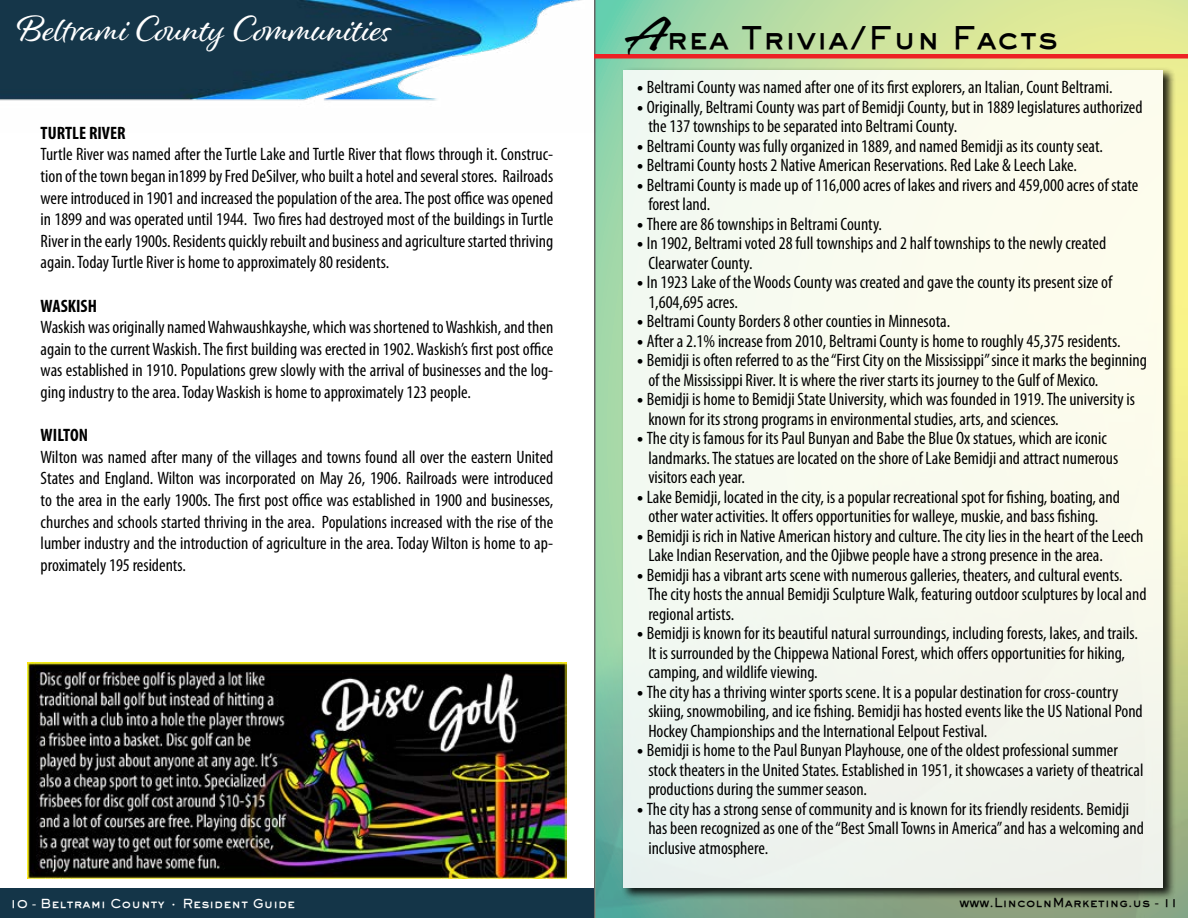
<style>
.page{position:relative;width:1188px;height:918px;background:#fff}
.page>*{position:absolute;margin:0;border:0;box-sizing:border-box;transform-origin:0 0}
.t1{font:37.5px "Alisha";color:#fff}
.t2{font:800 30px "Gothic";color:#000}
.t3{font:condensed 18px/19.5px "Myriad Pro";color:#000}
.t4{font:700 condensed 18px "Myriad Pro";color:#000}
.t5{font:800 12px "Gothic";color:#fff}
.t6{font:800 12px "Gothic";color:#000}
.s1{font-family:"Lambo Hmk";font-weight:700;font-size:45px}
.s2{font-weight:700;font-stretch:normal}
</style>
<div class="page">
<img style="left:596px;top:0;width:592px;height:918px">
<hr style="left:594px;top:54px;width:594px;height:4px;background:#ed2124">
<svg style="left:621px;top:67px;width:554px;height:833px;background:#73815a"></svg>
<div style="left:623px;top:70px;width:540px;height:818px;background:#f6f9ee"></div>
<div style="left:0;top:888px;width:594px;height:30px;background:#143548"></div>
<img style="left:0;top:0;width:597px;height:133px">
<img style="left:27px;top:663px;width:540px;height:216px">
<h1 class="t1" style="left:17px;top:6px;width:376px">Beltrami County Communities</h1>
<p class="t4" style="left:41px;top:122px;width:86px">TURTLE RIVER</p>
<p class="t3" style="left:41px;top:143px;width:514px;line-height:21.6px;text-align:justify">Turtle River was named after the Turtle Lake and Turtle River that flows through it. Construc&shy;tion of the town began in1899 by Fred DeSilver, who built a hotel and several stores. Railroads were introduced in 1901 and increased the population of the area. The post office was opened in 1899 and was operated until 1944. Two fires had destroyed most of the buildings in Turtle River in the early 1900s. Residents quickly rebuilt and business and agriculture started thriving again. Today Turtle River is home to approximately 80 residents.</p>
<p class="t4" style="left:41px;top:294px;width:58px">WASKISH</p>
<p class="t3" style="left:41px;top:316px;width:514px;line-height:21.6px;text-align:justify">Waskish was originally named Wahwaushkayshe, which was shortened to Washkish, and then again to the current Waskish. The first building was erected in 1902. Waskish’s first post office was established in 1910. Populations grew slowly with the arrival of businesses and the log&shy;ging industry to the area. Today Waskish is home to approximately 123 people.</p>
<p class="t4" style="left:41px;top:424px;width:49px">WILTON</p>
<p class="t3" style="left:41px;top:446px;width:514px;line-height:21.6px;text-align:justify">Wilton was named after many of the villages and towns found all over the eastern United States and England. Wilton was incorporated on May 26, 1906. Railroads were introduced to the area in the early 1900s. The first post office was established in 1900 and businesses, churches and schools started thriving in the area. Populations increased with the rise of the lumber industry and the introduction of agriculture in the area. Today Wilton is home to ap&shy;proximately 195 residents.</p>
<h2 class="t2" style="left:623px;top:18px;width:436px"><span class="s1">A</span>rea Trivia/Fun Facts</h2>
<p class="t3" style="left:637px;top:78px;width:477px"><span class="s2">•</span> Beltrami County was named after one of its first explorers, an Italian, Count Beltrami.</p>
<p class="t3" style="left:648px;top:97px;width:496px;text-indent:-11px"><span class="s2">•</span> Originally, Beltrami County was part of Bemidji County, but in 1889 legislatures authorized the 137 townships to be separated into Beltrami County.</p>
<p class="t3" style="left:637px;top:136px;width:467px"><span class="s2">•</span> Beltrami County was fully organized in 1889, and named Bemidji as its county seat.</p>
<p class="t3" style="left:637px;top:155px;width:442px"><span class="s2">•</span> Beltrami County hosts 2 Native American Reservations. Red Lake &amp; Leech Lake.</p>
<p class="t3" style="left:648px;top:175px;width:492px;text-indent:-11px"><span class="s2">•</span> Beltrami County is made up of 116,000 acres of lakes and rivers and 459,000 acres of state forest land.</p>
<p class="t3" style="left:637px;top:214px;width:246px"><span class="s2">•</span> There are 86 townships in Beltrami County.</p>
<p class="t3" style="left:648px;top:233px;width:459px;text-indent:-11px"><span class="s2">•</span> In 1902, Beltrami voted 28 full townships and 2 half townships to the newly created<br>Clearwater County.</p>
<p class="t3" style="left:648px;top:272px;width:465px;text-indent:-11px"><span class="s2">•</span> In 1923 Lake of the Woods County was created and gave the county its present size of<br>1,604,695 acres.</p>
<p class="t3" style="left:637px;top:311px;width:315px"><span class="s2">•</span> Beltrami County Borders 8 other counties in Minnesota.</p>
<p class="t3" style="left:637px;top:331px;width:485px"><span class="s2">•</span> After a 2.1% increase from 2010, Beltrami County is home to roughly 45,375 residents.</p>
<p class="t3" style="left:648px;top:350px;width:500px;text-indent:-11px"><span class="s2">•</span> Bemidji is often referred to as the “First City on the Mississippi” since it marks the beginning of the Mississippi River. It is where the river starts its journey to the Gulf of Mexico.</p>
<p class="t3" style="left:648px;top:389px;width:488px;text-indent:-11px"><span class="s2">•</span> Bemidji is home to Bemidji State University, which was founded in 1919. The university is known for its strong programs in environmental studies, arts, and sciences.</p>
<p class="t3" style="left:648px;top:428px;width:471px;text-indent:-11px"><span class="s2">•</span> The city is famous for its Paul Bunyan and Babe the Blue Ox statues, which are iconic landmarks. The statues are located on the shore of Lake Bemidji and attract numerous visitors each year.</p>
<p class="t3" style="left:637px;top:487px;width:484px;text-align:center"><span class="s2">•</span> Lake Bemidji, located in the city, is a popular recreational spot for fishing, boating, and other water activities. It offers opportunities for walleye, muskie, and bass fishing.</p>
<p class="t3" style="left:648px;top:526px;width:497px;text-indent:-11px"><span class="s2">•</span> Bemidji is rich in Native American history and culture. The city lies in the heart of the Leech<br>Lake Indian Reservation, and the Ojibwe people have a strong presence in the area.</p>
<p class="t3" style="left:648px;top:565px;width:500px;text-indent:-11px"><span class="s2">•</span> Bemidji has a vibrant arts scene with numerous galleries, theaters, and cultural events.<br>The city hosts the annual Bemidji Sculpture Walk, featuring outdoor sculptures by local and regional artists.</p>
<p class="t3" style="left:648px;top:623px;width:491px;text-indent:-11px"><span class="s2">•</span> Bemidji is known for its beautiful natural surroundings, including forests, lakes, and trails.<br>It is surrounded by the Chippewa National Forest, which offers opportunities for hiking, camping, and wildlife viewing.</p>
<p class="t3" style="left:648px;top:682px;width:496px;text-indent:-11px"><span class="s2">•</span> The city has a thriving winter sports scene. It is a popular destination for cross-country skiing, snowmobiling, and ice fishing. Bemidji has hosted events like the US National Pond<br>Hockey Championships and the International Eelpout Festival.</p>
<p class="t3" style="left:648px;top:740px;width:497px;text-indent:-11px"><span class="s2">•</span> Bemidji is home to the Paul Bunyan Playhouse, one of the oldest professional summer stock theaters in the United States. Established in 1951, it showcases a variety of theatrical productions during the summer season.</p>
<p class="t3" style="left:648px;top:799px;width:497px;text-indent:-11px"><span class="s2">•</span> The city has a strong sense of community and is known for its friendly residents. Bemidji has been recognized as one of the “Best Small Towns in America” and has a welcoming and inclusive atmosphere.</p>
<p class="t5" style="left:10px;top:895px;width:287px">10 - Beltrami County • Resident Guide</p>
<p class="t6" style="left:959px;top:895px;width:220px">www.LincolnMarketing.us - 11</p>
</div>
